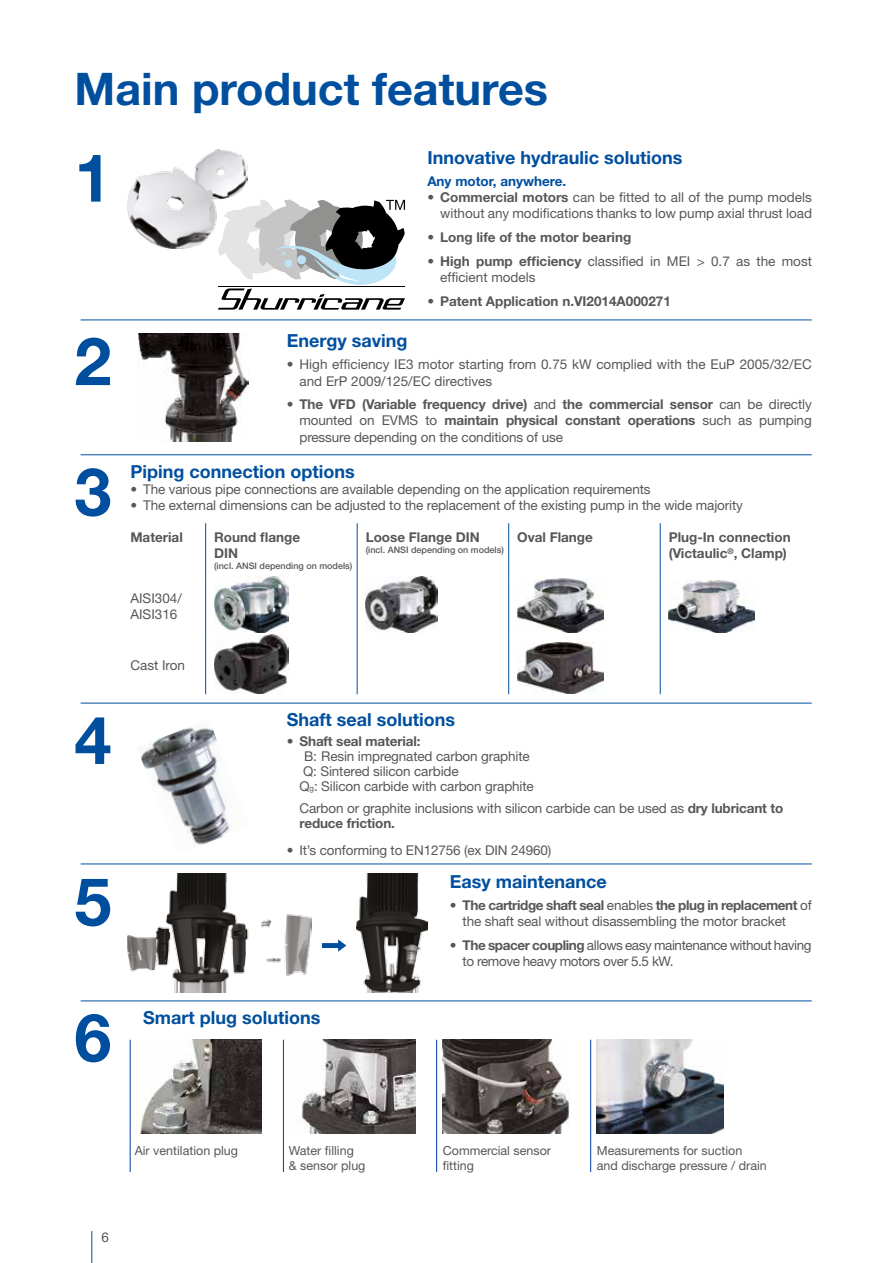
<style>
.page{position:relative;width:893px;height:1263px;background:#fff}
.page>*{position:absolute;margin:0;border:0;box-sizing:border-box;transform-origin:0 0}
.t1{font:700 66.6px/135.9px "Helvetica Neue";color:#004f9f}
.t2{font:700 45px "Helvetica Neue";color:#004f9f}
.t3{font:700 18px "Helvetica Neue";color:#004f9f}
.t4{font:13.5px/16.2px "Helvetica Neue";letter-spacing:-.01em;color:#575756}
.t5{font:700 13.5px/16.2px "Helvetica Neue";color:#575756}
.t6{font:13.5px/16.2px "Helvetica Neue";letter-spacing:-.03em;color:#575756}
.t7{font:700 13.5px "Helvetica Neue";color:#004f9f}
.t8{font:12.45px/15px "Helvetica Neue";color:#575756}
.t9{font:500 9px "Helvetica Neue";color:#575756}
.s1{font-weight:700}
.s2{font-weight:400}
.s3{font-size:7.8px}
</style>
<div class="page">
<hr style="left:91px;top:1231px;width:1px;height:32px;background:#004f9f">
<img style="left:127px;top:150px;width:120px;height:98px">
<hr style="left:81px;top:320px;width:731px;height:1px;background:#004f9f">
<hr style="left:81px;top:454px;width:731px;height:1px;background:#004f9f">
<hr style="left:81px;top:703px;width:731px;height:1px;background:#004f9f">
<hr style="left:81px;top:863px;width:731px;height:1px;background:#004f9f">
<hr style="left:81px;top:1000px;width:731px;height:1px;background:#004f9f">
<img style="left:138px;top:333px;width:111px;height:109px">
<img style="left:141px;top:725px;width:98px;height:120px">
<img style="left:127px;top:873px;width:185px;height:119px">
<img style="left:357px;top:873px;width:70px;height:120px">
<svg style="left:218px;top:200px;width:187px;height:110px"></svg>
<hr style="left:205px;top:523px;width:1px;height:53px;background:#004f9f">
<hr style="left:357px;top:523px;width:1px;height:53px;background:#004f9f">
<hr style="left:508px;top:523px;width:1px;height:53px;background:#004f9f">
<hr style="left:660px;top:523px;width:1px;height:53px;background:#004f9f">
<hr style="left:205px;top:576px;width:1px;height:59px;background:#004f9f">
<hr style="left:357px;top:576px;width:1px;height:59px;background:#004f9f">
<hr style="left:508px;top:576px;width:1px;height:59px;background:#004f9f">
<hr style="left:660px;top:576px;width:1px;height:59px;background:#004f9f">
<hr style="left:205px;top:635px;width:1px;height:59px;background:#004f9f">
<hr style="left:357px;top:635px;width:1px;height:59px;background:#004f9f">
<hr style="left:508px;top:635px;width:1px;height:59px;background:#004f9f">
<hr style="left:660px;top:635px;width:1px;height:59px;background:#004f9f">
<img style="left:669px;top:580px;width:85px;height:52px">
<img style="left:597px;top:1040px;width:126px;height:94px">
<img style="left:518px;top:643px;width:85px;height:50px">
<img style="left:214px;top:577px;width:75px;height:55px">
<img style="left:214px;top:635px;width:75px;height:58px">
<img style="left:366px;top:577px;width:71px;height:55px">
<img style="left:518px;top:579px;width:85px;height:53px">
<svg style="left:322px;top:939px;width:24px;height:13px"></svg>
<img style="left:140px;top:1040px;width:121px;height:94px">
<img style="left:302px;top:1040px;width:113px;height:94px">
<img style="left:443px;top:1040px;width:126px;height:94px">
<hr style="left:283px;top:1040px;width:1px;height:132px;background:#003ca6">
<hr style="left:130px;top:1040px;width:1px;height:132px;background:#003ca6">
<hr style="left:436px;top:1040px;width:1px;height:132px;background:#003ca6">
<hr style="left:590px;top:1040px;width:1px;height:132px;background:#003ca6">
<h2 class="t2" style="left:75px;top:61px;width:475px">Main product features</h2>
<h3 class="t3" style="left:427px;top:146px;width:256px">Innovative hydraulic solutions</h3>
<p class="t7" style="left:427px;top:173px;width:141px">Any motor, anywhere.</p>
<p class="t4" style="left:427px;top:189px;width:386px;text-align:right">• <span class="s1">Commercial motors</span> can be fitted to all of the pump models without any modifications thanks to low pump axial thrust load</p>
<p class="t5" style="left:427px;top:229px;width:205px"><span class="s2">•</span> Long life of the motor bearing</p>
<p class="t4" style="left:440px;top:253px;width:373px;text-indent:-13px">• <span class="s1">High pump efficiency</span> classified in MEI &gt; 0.7 as the most efficient models</p>
<p class="t5" style="left:427px;top:292px;width:245px"><span class="s2">•</span> Patent Application n.VI2014A000271</p>
<h3 class="t3" style="left:287px;top:330px;width:122px">Energy saving</h3>
<p class="t4" style="left:299px;top:356px;width:514px;text-indent:-13px">• High efficiency IE3 motor starting from 0.75 kW complied with the EuP 2005/32/EC and ErP 2009/125/EC directives</p>
<p class="t5" style="left:299px;top:396px;width:514px;text-align:justify;text-indent:-13px"><span class="s2">•</span> The VFD (Variable frequency drive) <span class="s2">and</span> the commercial sensor <span class="s2">can be directly mounted on EVMS to</span> maintain physical constant operations <span class="s2">such as pumping pressure depending on the conditions of use</span></p>
<h1 class="t1" style="left:74px;top:108px;width:38px">1</h1>
<h1 class="t1" style="left:74px;top:292px;width:38px">2</h1>
<h1 class="t1" style="left:74px;top:422px;width:38px">3</h1>
<h1 class="t1" style="left:74px;top:671px;width:38px">4</h1>
<h1 class="t1" style="left:74px;top:832px;width:38px">5<br>6</h1>
<h3 class="t3" style="left:130px;top:460px;width:226px">Piping connection options</h3>
<p class="t4" style="left:130px;top:481px;width:522px">• The various pipe connections are available depending on the application requirements</p>
<p class="t4" style="left:130px;top:497px;width:614px">• The external dimensions can be adjusted to the replacement of the existing pump in the wide majority</p>
<p class="t5" style="left:130px;top:529px;width:54px">Material</p>
<p class="t5" style="left:214px;top:529px;width:88px">Round flange<br>DIN</p>
<p class="t9" style="left:214px;top:561px;width:140px">(incl. ANSI depending on models)</p>
<p class="t5" style="left:517px;top:529px;width:77px">Oval Flange</p>
<p class="t5" style="left:669px;top:529px;width:123px">Plug-In connection (Victaulic<sup>®</sup>, Clamp)</p>
<p class="t5" style="left:366px;top:529px;width:116px">Loose Flange DIN</p>
<p class="t9" style="left:366px;top:544px;width:140px">(incl. ANSI depending on models)</p>
<p class="t4" style="left:130px;top:590px;width:53px">AISI304/<br>AISI316</p>
<p class="t4" style="left:130px;top:657px;width:56px">Cast Iron</p>
<h3 class="t3" style="left:287px;top:708px;width:170px">Shaft seal solutions</h3>
<p class="t5" style="left:287px;top:732px;width:135px"><span class="s2">•</span> Shaft seal material:</p>
<p class="t4" style="left:304px;top:747px;width:227px">B: Resin impregnated carbon graphite</p>
<p class="t4" style="left:303px;top:762px;width:157px">Q: Sintered silicon carbide</p>
<p class="t4" style="left:299px;top:777px;width:236px">Q<span class="s3">g</span>: Silicon carbide with carbon graphite</p>
<p class="t4" style="left:299px;top:800px;width:485px;line-height:15px">Carbon or graphite inclusions with silicon carbide can be used as <span class="s1">dry lubricant to reduce friction.</span></p>
<p class="t4" style="left:287px;top:842px;width:266px">• It’s conforming to EN12756 (ex DIN 24960)</p>
<h3 class="t3" style="left:450px;top:870px;width:158px">Easy maintenance</h3>
<p class="t4" style="left:463px;top:897px;width:351px;text-indent:-13px"><span class="s1">• The cartridge shaft seal</span> enables <span class="s1">the plug in replacement</span> of the shaft seal without disassembling the motor bracket</p>
<p class="t6" style="left:463px;top:936px;width:351px;text-indent:-13px"><span class="s1">• The spacer coupling</span> allows easy maintenance without having to remove heavy motors over 5.5 kW.</p>
<h3 class="t3" style="left:143px;top:1006px;width:179px">Smart plug solutions</h3>
<p class="t4" style="left:102px;top:1228px;width:9px">6</p>
<p class="t8" style="left:135px;top:1142px;width:105px">Air ventilation plug</p>
<p class="t8" style="left:289px;top:1142px;width:78px">Water filling<br>&amp; sensor plug</p>
<p class="t8" style="left:443px;top:1142px;width:110px">Commercial sensor fitting</p>
<p class="t8" style="left:597px;top:1142px;width:172px">Measurements for suction<br>and discharge pressure / drain</p>
</div>
